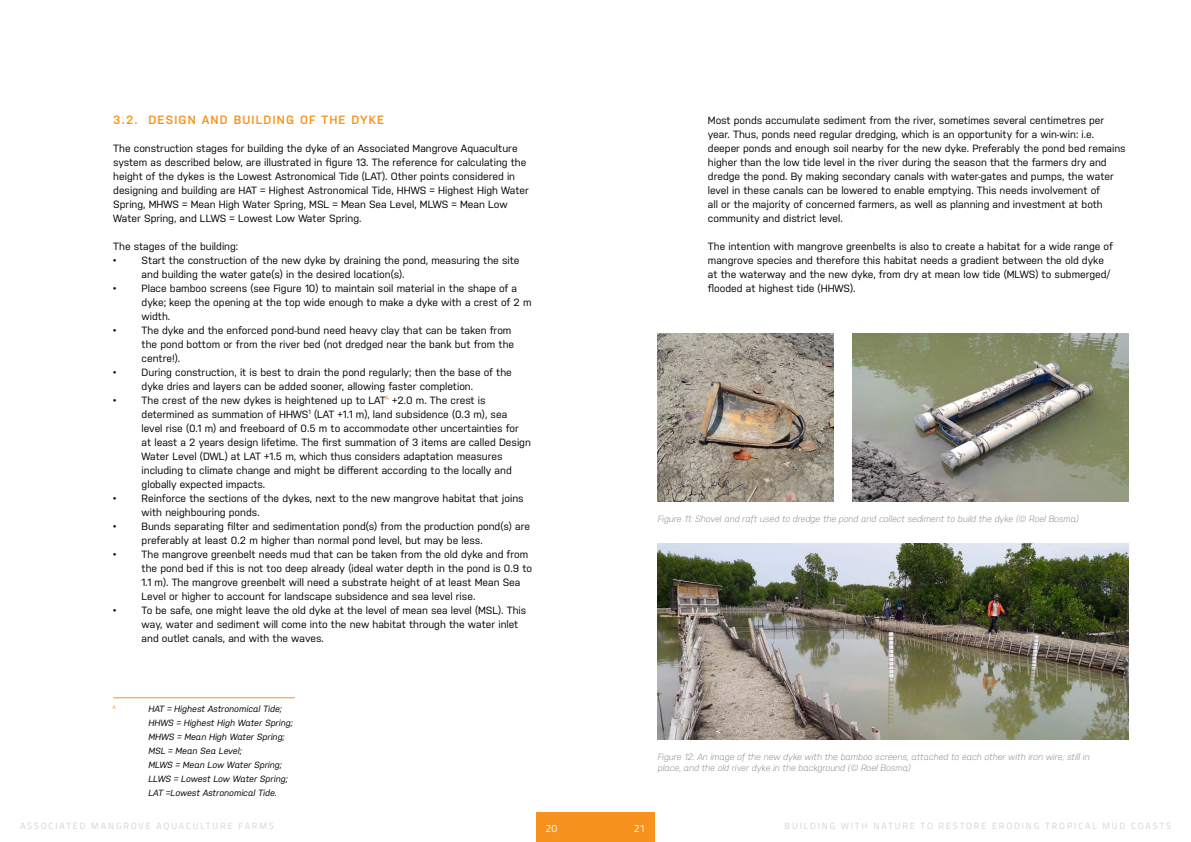
<style>
.page{position:relative;width:1191px;height:842px;background:#fff}
.page>*{position:absolute;margin:0;border:0;box-sizing:border-box;transform-origin:0 0}
.t1{font:600 12px "Nudista";letter-spacing:.1em;color:#f7921e}
.t2{font:10.5px/14px "Nudista";color:#000}
.t3{font:10.5px "Titillium Web";color:#fff}
.t4{font:italic 300 9px/11px "Nudista";color:#77787b}
.t5{font:italic 9px/14px "Nudista";color:#000}
.t6{font:9px "Titillium Web";letter-spacing:.21em;color:#d1d3d4}
.t7{font:italic 5.2px "Nudista";color:#f7921e}
</style>
<div class="page">
<img style="left:658px;top:334px;width:175px;height:168px">
<img style="left:852px;top:334px;width:276px;height:168px">
<img style="left:658px;top:544px;width:470px;height:196px">
<hr style="left:113px;top:697px;width:182px;height:1px;background:#f7921e">
<div style="left:536px;top:812px;width:119px;height:30px;background:#f7921e"></div>
<p class="t1" style="left:113px;top:113px;width:272px">3.2. DESIGN AND BUILDING OF THE DYKE</p>
<p class="t2" style="left:113px;top:141px;width:417px">The construction stages for building the dyke of an Associated Mangrove Aquaculture system as described below, are illustrated in figure 13. The reference for calculating the height of the dykes is the Lowest Astronomical Tide (LAT). Other points considered in designing and building are HAT = Highest Astronomical Tide, HHWS = Highest High Water Spring, MHWS = Mean High Water Spring, MSL = Mean Sea Level, MLWS = Mean Low Water Spring, and LLWS = Lowest Low Water Spring.</p>
<p class="t2" style="left:113px;top:239px;width:127px">The stages of the building:</p>
<p class="t2" style="left:142px;top:253px;width:379px;text-indent:-28px">• Start the construction of the new dyke by draining the pond, measuring the site and building the water gate(s) in the desired location(s).</p>
<p class="t2" style="left:142px;top:281px;width:391px;text-indent:-28px">• Place bamboo screens (see Figure 10) to maintain soil material in the shape of a dyke; keep the opening at the top wide enough to make a dyke with a crest of 2 m width.</p>
<p class="t2" style="left:142px;top:323px;width:374px;text-indent:-28px">• The dyke and the enforced pond-bund need heavy clay that can be taken from the pond bottom or from the river bed (not dredged near the bank but from the centre!).</p>
<p class="t2" style="left:142px;top:365px;width:372px;text-indent:-28px">• During construction, it is best to drain the pond regularly; then the base of the dyke dries and layers can be added sooner, allowing faster completion.</p>
<p class="t2" style="left:142px;top:393px;width:391px;text-indent:-28px">• The crest of the new dykes is heightened up to LAT<sup>A</sup> +2.0 m. The crest is determined as summation of HHWS<sup>1</sup> (LAT +1.1 m), land subsidence (0.3 m), sea<br>level rise (0.1 m) and freeboard of 0.5 m to accommodate other uncertainties for at least a 2 years design lifetime. The first summation of 3 items are called Design Water Level (DWL) at LAT +1.5 m, which thus considers adaptation measures including to climate change and might be different according to the locally and globally expected impacts.</p>
<p class="t2" style="left:142px;top:491px;width:383px;text-indent:-28px">• Reinforce the sections of the dykes, next to the new mangrove habitat that joins with neighbouring ponds.</p>
<p class="t2" style="left:142px;top:519px;width:390px;text-indent:-28px">• Bunds separating filter and sedimentation pond(s) from the production pond(s) are preferably at least 0.2 m higher than normal pond level, but may be less.</p>
<p class="t2" style="left:142px;top:547px;width:392px;text-indent:-28px">• The mangrove greenbelt needs mud that can be taken from the old dyke and from the pond bed if this is not too deep already (ideal water depth in the pond is 0.9 to 1.1 m). The mangrove greenbelt will need a substrate height of at least Mean Sea Level or higher to account for landscape subsidence and sea level rise.</p>
<p class="t2" style="left:142px;top:603px;width:386px;text-indent:-28px">• To be safe, one might leave the old dyke at the level of mean sea level (MSL). This way, water and sediment will come into the new habitat through the water inlet and outlet canals, and with the waves.</p>
<p class="t2" style="left:708px;top:113px;width:419px">Most ponds accumulate sediment from the river, sometimes several centimetres per year. Thus, ponds need regular dredging, which is an opportunity for a win-win: i.e. deeper ponds and enough soil nearby for the new dyke. Preferably the pond bed remains higher than the low tide level in the river during the season that the farmers dry and dredge the pond. By making secondary canals with water-gates and pumps, the water level in these canals can be lowered to enable emptying. This needs involvement of<br>all or the majority of concerned farmers, as well as planning and investment at both community and district level.</p>
<p class="t2" style="left:708px;top:239px;width:406px">The intention with mangrove greenbelts is also to create a habitat for a wide range of mangrove species and therefore this habitat needs a gradient between the old dyke at the waterway and the new dyke, from dry at mean low tide (MLWS) to submerged/ flooded at highest tide (HHWS).</p>
<p class="t4" style="left:658px;top:514px;width:422px">Figure 11: Shovel and raft used to dredge the pond and collect sediment to build the dyke (© Roel Bosma)</p>
<p class="t7" style="left:112px;top:704px;width:5px">A</p>
<p class="t5" style="left:148px;top:701px;width:146px">HAT = Highest Astronomical Tide;<br>HHWS = Highest High Water Spring;<br>MHWS = Mean High Water Spring;<br>MSL = Mean Sea Level;<br>MLWS = Mean Low Water Spring;<br>LLWS = Lowest Low Water Spring;<br>LAT =Lowest Astronomical Tide.</p>
<p class="t6" style="left:20px;top:819px;width:255px">ASSOCIATED MANGROVE AQUACULTURE FARMS</p>
<p class="t3" style="left:545px;top:821px;width:13px">20</p>
<p class="t3" style="left:633px;top:821px;width:13px">21</p>
<p class="t6" style="left:784px;top:819px;width:388px">BUILDING WITH NATURE TO RESTORE ERODING TROPICAL MUD COASTS</p>
<p class="t4" style="left:658px;top:752px;width:433px">Figure 12: An image of the new dyke with the bamboo screens, attached to each other with iron wire, still in place, and the old river dyke in the background (© Roel Bosma)</p>
</div>
